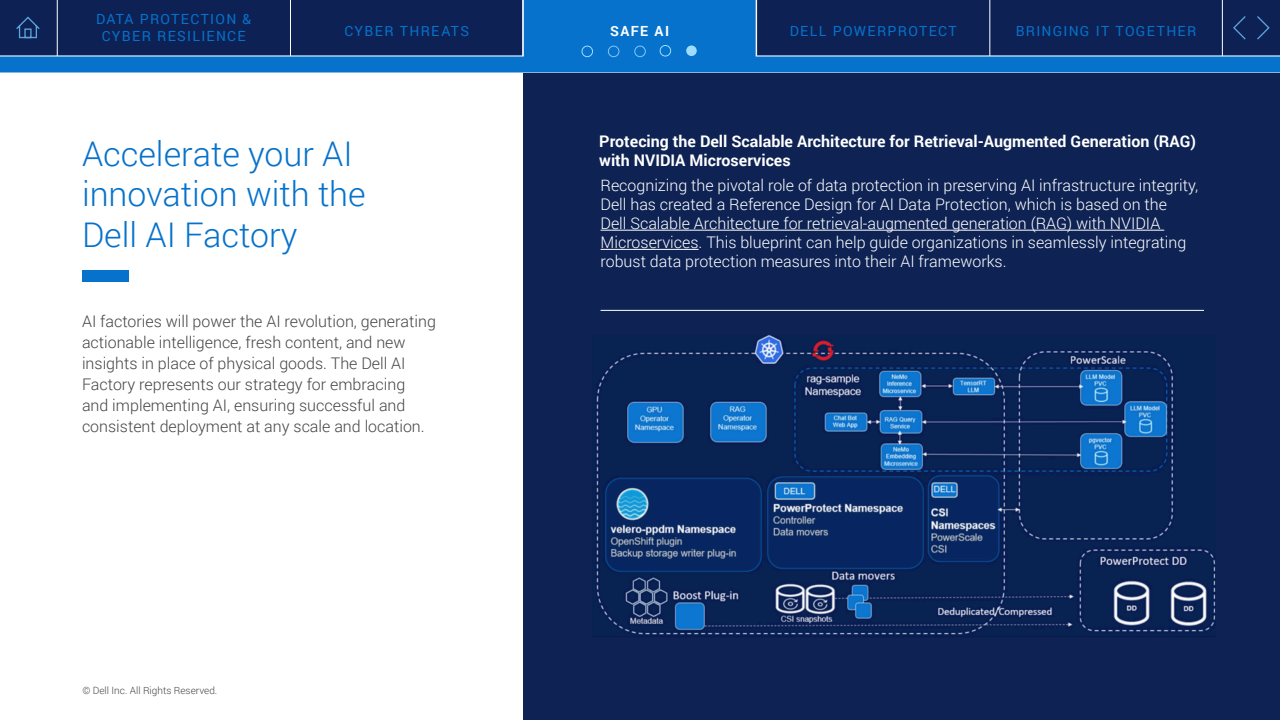
<style>
.page{position:relative;width:1280px;height:720px;background:#fff}
.page>*{position:absolute;margin:0;border:0;box-sizing:border-box;transform-origin:0 0}
.Page_head{font:300 34px/40.8px "Roboto";color:#0672cb}
.t1{font:300 16px/19.2px "Roboto";color:#fff}
.body_charcoal_16pt{font:300 16px/21px "Roboto";color:#444}
.t2{font:700 16px/19.2px "Roboto";color:#fff}
.t3{font:14px/16.8px "Roboto";letter-spacing:.09em;color:#0672cb;text-align:center}
.t4{font:700 14px "Roboto";letter-spacing:.105em;color:#fff}
.t5{font:300 10px "Roboto";color:#444}
</style>
<div class="page">
<div style="left:0;top:57px;width:1280px;height:16px;background:#0672cb"></div>
<svg style="left:0;top:0;width:1280px;height:57px;background:#0f346e"></svg>
<hr style="left:522px;top:0;width:1px;height:56px;background:#fff">
<hr style="left:290px;top:0;width:1px;height:56px;background:#fff">
<hr style="left:57px;top:0;width:1px;height:56px;background:#fff">
<hr style="left:756px;top:0;width:1px;height:56px;background:#fff">
<hr style="left:989px;top:0;width:1px;height:56px;background:#fff">
<hr style="left:1222px;top:0;width:1px;height:56px;background:#fff">
<svg style="left:15px;top:16px;width:26px;height:23px"></svg>
<div style="left:523px;top:73px;width:757px;height:647px;background:#0e2354"></div>
<svg style="left:1256px;top:15px;width:15px;height:26px"></svg>
<svg style="left:1232px;top:15px;width:15px;height:26px"></svg>
<div style="left:82px;top:270px;width:46px;height:12px;background:#0672cb"></div>
<img style="left:596px;top:335px;width:620px;height:300px">
<hr style="left:601px;top:230px;width:563px;height:1px;background:#fff">
<hr style="left:601px;top:249px;width:98px;height:1px;background:#fff">
<hr style="left:601px;top:310px;width:603px;height:1px;background:#fff">
<div style="left:582px;top:46px;width:11px;height:11px;border:1px solid #9fddff;border-radius:50%"></div>
<div style="left:608px;top:46px;width:11px;height:11px;border:1px solid #80c7fb;border-radius:50%"></div>
<div style="left:634px;top:46px;width:12px;height:11px;border:1px solid #80c7fb;border-radius:50%"></div>
<div style="left:660px;top:45px;width:11px;height:11px;border:1px solid #9fddff;border-radius:50%"></div>
<div style="left:686px;top:45px;width:11px;height:11px;background:#9fddff;border-radius:50%"></div>
<p class="t3" style="left:96px;top:11px;width:157px">DATA PROTECTION &amp;<br>CYBER RESILIENCE</p>
<p class="t3" style="left:344px;top:22px;width:126px">CYBER THREATS</p>
<p class="t4" style="left:610px;top:21px;width:61px">SAFE AI</p>
<p class="t3" style="left:790px;top:22px;width:168px">DELL POWERPROTECT</p>
<p class="t3" style="left:1016px;top:22px;width:182px">BRINGING IT TOGETHER</p>
<p class="Page_head" style="left:82px;top:132px;width:285px">Accelerate your AI innovation with the<br>Dell AI Factory</p>
<p class="t2" style="left:599px;top:131px;width:598px">Protecing the Dell Scalable Architecture for Retrieval-Augmented Generation (RAG) with NVIDIA Microservices</p>
<p class="t1" style="left:601px;top:175px;width:599px">Recognizing the pivotal role of data protection in preserving AI infrastructure integrity, Dell has created a Reference Design for AI Data Protection, which is based on the<br>Dell Scalable Architecture for retrieval-augmented generation (RAG) with NVIDIA Microservices. This blueprint can help guide organizations in seamlessly integrating robust data protection measures into their AI frameworks.</p>
<p class="body_charcoal_16pt" style="left:82px;top:311px;width:356px">AI factories will power the AI revolution, generating actionable intelligence, fresh content, and new insights in place of physical goods. The Dell AI Factory represents our strategy for embracing<br>and implementing AI, ensuring successful and consistent deployment at any scale and location.</p>
<p class="t5" style="left:82px;top:684px;width:136px">© Dell Inc. All Rights Reserved.</p>
</div>
